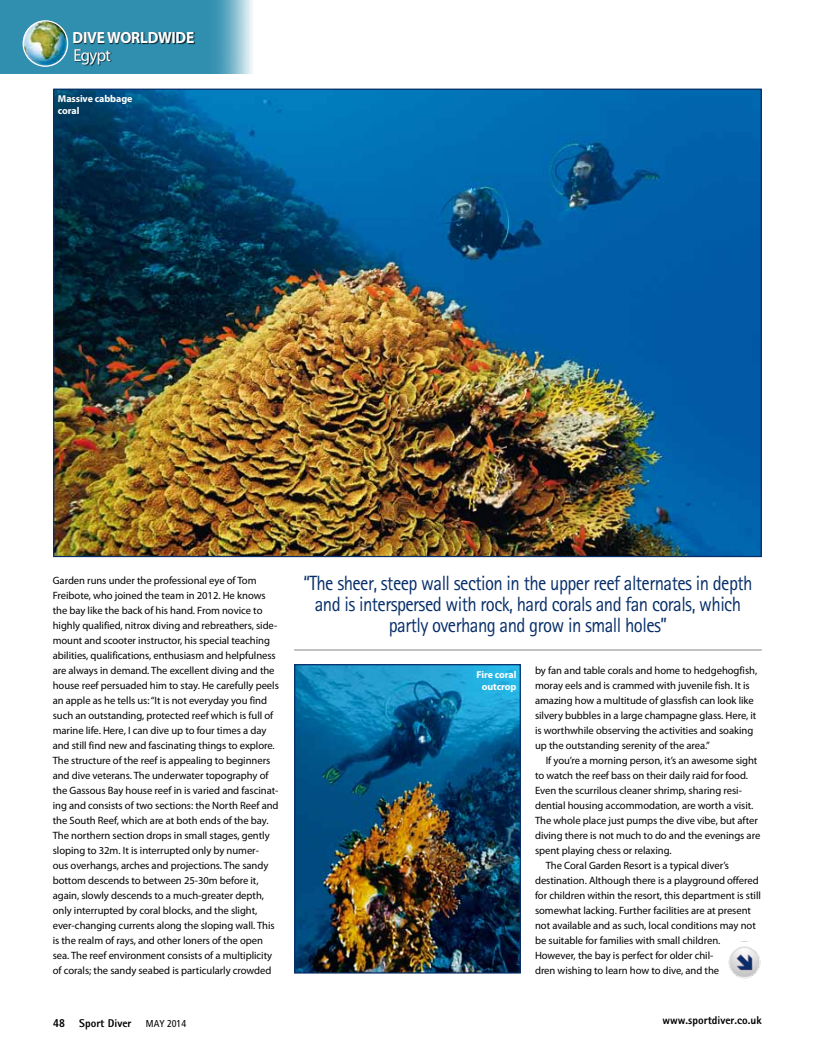
<style>
.page{position:relative;width:815px;height:1063px;background:#fff}
.page>*{position:absolute;margin:0;border:0;box-sizing:border-box;transform-origin:0 0}
.t1{font:20.62px/21.2px "Rotis Sans Serif";letter-spacing:-.03em;color:#072e69;text-align:center;scale:.91 1}
.t2{font:17.5px "Myriad Pro";letter-spacing:-.04em;color:#fff;scale:.95 1}
.t3{font:700 16.25px "Myriad Pro";letter-spacing:-.02em;color:#fff;scale:.95 1}
.t4{font:800 11.25px "Rotis Sans Serif";color:#000}
.t5{font:10.62px/15px "Myriad Pro";letter-spacing:-.005em;color:#000}
.t6{font:700 10px/12px "Myriad Pro";letter-spacing:-.01em;color:#fff}
.s1{font-family:"Frutiger";font-weight:700;font-stretch:condensed}
.s2{font-family:"Frutiger";font-weight:400;font-stretch:condensed;font-size:10px}
</style>
<div class="page">
<img style="left:0;top:0;width:253px;height:74px">
<div style="left:74px;top:32px;width:121px;height:12px;background:#000;opacity:.75"></div>
<div style="left:75px;top:49px;width:37px;height:17px;background:#000;opacity:.75"></div>
<img style="left:23px;top:21px;width:45px;height:45px">
<div style="left:23px;top:20px;width:45px;height:47px;border:1px solid #fff;border-radius:50%"></div>
<img style="left:728px;top:941px;width:33px;height:38px">
<img style="left:296px;top:666px;width:223px;height:306px">
<div style="left:294px;top:664px;width:227px;height:310px;border:1px solid #072e69"></div>
<img style="left:55px;top:91px;width:705px;height:464px">
<hr style="left:294px;top:649px;width:468px;height:2px;background:#9c9e9f">
<h3 class="t3" style="left:73px;top:27px;width:130px">DIVE WORLDWIDE</h3>
<h2 class="t2" style="left:74px;top:44px;width:41px">Egypt</h2>
<p class="t6" style="left:58px;top:92px;width:76px">Massive cabbage coral</p>
<p class="t5" style="left:53px;top:572px;width:228px">Garden runs under the professional eye of Tom Freibote, who joined the team in 2012. He knows the bay like the back of his hand. From novice to highly qualified, nitrox diving and rebreathers, side&shy;mount and scooter instructor, his special teaching abilities, qualifications, enthusiasm and helpfulness are always in demand. The excellent diving and the house reef persuaded him to stay. He carefully peels an apple as he tells us: “It is not everyday you find such an outstanding, protected reef which is full of marine life. Here, I can dive up to four times a day and still find new and fascinating things to explore.<br>The structure of the reef is appealing to beginners and dive veterans. The underwater topography of the Gassous Bay house reef in is varied and fascinat&shy;ing and consists of two sections: the North Reef and the South Reef, which are at both ends of the bay.<br>The northern section drops in small stages, gently sloping to 32m. It is interrupted only by numer-<br>ous overhangs, arches and projections. The sandy bottom descends to between 25-30m before it, again, slowly descends to a much-greater depth, only interrupted by coral blocks, and the slight, ever-changing currents along the sloping wall. This is the realm of rays, and other loners of the open sea. The reef environment consists of a multiplicity of corals; the sandy seabed is particularly crowded</p>
<h1 class="t1" style="left:303px;top:572px;width:495px">“The sheer, steep wall section in the upper reef alternates in depth and is interspersed with rock, hard corals and fan corals, which partly overhang and grow in small holes”</h1>
<p class="t6" style="left:477px;top:668px;width:41px;text-align:center">Fire coral outcrop</p>
<p class="t5" style="left:535px;top:662px;width:224px">by fan and table corals and home to hedgehogfish, moray eels and is crammed with juvenile fish. It is amazing how a multitude of glassfish can look like silvery bubbles in a large champagne glass. Here, it is worthwhile observing the activities and soaking up the outstanding serenity of the area.”</p>
<p class="t5" style="left:546px;top:752px;width:213px">If you’re a morning person, it’s an awesome sight</p>
<p class="t5" style="left:535px;top:767px;width:215px">to watch the reef bass on their daily raid for food.</p>
<p class="t5" style="left:535px;top:782px;width:208px">Even the scurrilous cleaner shrimp, sharing resi-</p>
<p class="t5" style="left:535px;top:797px;width:220px">dential housing accommodation, are worth a visit.</p>
<p class="t5" style="left:535px;top:812px;width:224px">The whole place just pumps the dive vibe, but after</p>
<p class="t5" style="left:535px;top:827px;width:227px">diving there is not much to do and the evenings are</p>
<p class="t5" style="left:535px;top:842px;width:138px">spent playing chess or relaxing.</p>
<p class="t5" style="left:546px;top:857px;width:185px">The Coral Garden Resort is a typical diver’s</p>
<p class="t5" style="left:535px;top:872px;width:225px">destination. Although there is a playground offered</p>
<p class="t5" style="left:535px;top:887px;width:227px">for children within the resort, this department is still</p>
<p class="t5" style="left:535px;top:902px;width:217px">somewhat lacking. Further facilities are at present</p>
<p class="t5" style="left:535px;top:917px;width:222px">not available and as such, local conditions may not</p>
<p class="t5" style="left:535px;top:932px;width:187px">be suitable for families with small children.</p>
<p class="t5" style="left:535px;top:947px;width:180px">However, the bay is perfect for older chil-</p>
<p class="t5" style="left:535px;top:962px;width:186px">dren wishing to learn how to dive, and the</p>
<p class="t4" style="left:53px;top:1016px;width:135px"><span class="s1">48</span> Sport Diver <span class="s2">May 2014</span></p>
<p class="t4" style="left:662px;top:1013px;width:101px">www.sportdiver.co.uk</p>
</div>
